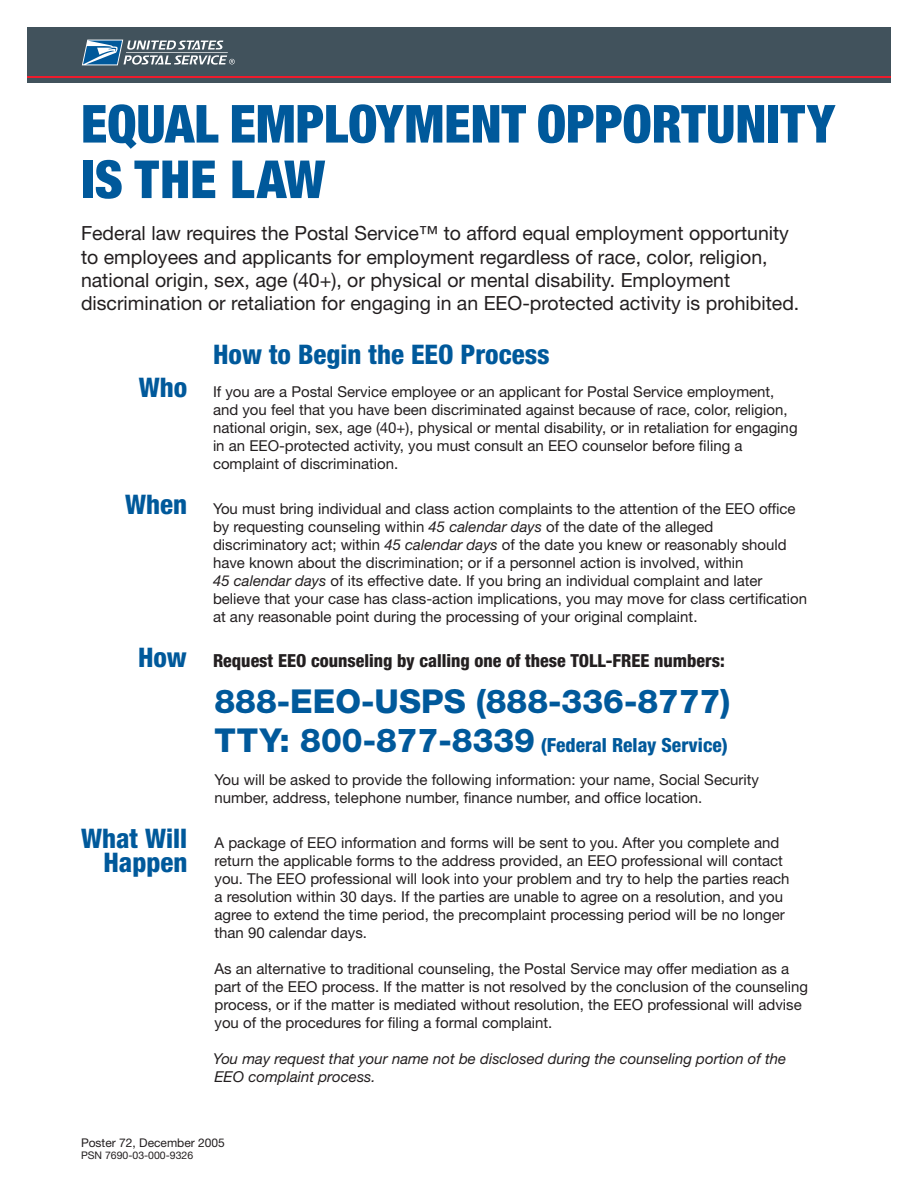
<style>
.page{position:relative;width:918px;height:1188px;background:#fff}
.page>*{position:absolute;margin:0;border:0;box-sizing:border-box;transform-origin:0 0}
.t1{font:900 condensed 52.5px/55.5px "Helvetica Neue LT Std";color:#00599b}
.t2{font:800 33px "Helvetica Neue LT Std";color:#00599b}
.t3{font:800 condensed 27px "Helvetica Neue LT Std";color:#00599b}
.t4{font:19.5px/23.4px "Helvetica Neue LT Std";color:#231f20}
.t5{font:800 condensed 19.5px "Helvetica Neue LT Std";color:#00599b}
.t6{font:800 condensed 18px "Helvetica Neue LT Std";color:#231f20}
.t7{font:15px/18px "Helvetica Neue LT Std";color:#231f20}
.t8{font:italic 15px/18px "Helvetica Neue LT Std";color:#231f20}
.t9{font:12px "Helvetica Neue LT Std";color:#231f20}
.t10{font:10.5px "Helvetica Neue LT Std";color:#231f20}
.s1{font-weight:800;font-stretch:condensed;font-size:27px;color:#00599b}
.s2{font-style:italic}
.s3{font-size:27px;color:#00599b}
.s4{font-stretch:normal;font-size:33px}
</style>
<div class="page">
<div style="left:27px;top:27px;width:864px;height:56px;background:#41525c"></div>
<svg style="left:82px;top:40px;width:153px;height:25px"></svg>
<hr style="left:27px;top:76px;width:864px;height:2px;background:#ee1b2c">
<h1 class="t1" style="left:81px;top:95px;width:755px">EQUAL EMPLOYMENT OPPORTUNITY<br>IS THE LAW</h1>
<p class="t4" style="left:81px;top:221px;width:720px">Federal law requires the Postal Service™ to afford equal employment opportunity to employees and applicants for employment regardless of race, color, religion, national origin, sex, age (40+), or physical or mental disability. Employment discrimination or retaliation for engaging in an EEO-protected activity is prohibited.</p>
<h3 class="t3" style="left:213px;top:338px;width:338px">How to Begin the EEO Process</h3>
<p class="t7" style="left:213px;top:382px;width:586px;text-indent:-74px"><span class="s1">Who</span> If you are a Postal Service employee or an applicant for Postal Service employment, and you feel that you have been discriminated against because of race, color, religion, national origin, sex, age (40+), physical or mental disability, or in retaliation for engaging in an EEO-protected activity, you must consult an EEO counselor before filing a complaint of discrimination.</p>
<p class="t7" style="left:213px;top:499px;width:596px;text-indent:-88px"><span class="s1">When</span> You must bring individual and class action complaints to the attention of the EEO office by requesting counseling within <span class="s2">45 calendar days</span> of the date of the alleged discriminatory act; within <span class="s2">45 calendar days</span> of the date you knew or reasonably should have known about the discrimination; or if a personnel action is involved, within<br><span class="s2">45 calendar days</span> of its effective date. If you bring an individual complaint and later believe that your case has class-action implications, you may move for class certification at any reasonable point during the processing of your original complaint.</p>
<p class="t6" style="left:138px;top:649px;width:588px"><span class="s3">How</span> Request EEO counseling by calling one of these TOLL-FREE numbers:</p>
<h2 class="t2" style="left:214px;top:682px;width:517px">888-EEO-USPS (888-336-8777)</h2>
<h3 class="t5" style="left:214px;top:733px;width:515px"><span class="s4">TTY: 800-877-8339</span> (Federal Relay Service)</h3>
<p class="t7" style="left:214px;top:771px;width:546px">You will be asked to provide the following information: your name, Social Security number, address, telephone number, finance number, and office location.</p>
<p class="t7" style="left:81px;top:834px;width:700px"><span class="s1">What Will</span> A package of EEO information and forms will be sent to you. After you complete and</p>
<p class="t7" style="left:104px;top:852px;width:681px"><span class="s1">Happen</span> return the applicable forms to the address provided, an EEO professional will contact</p>
<p class="t7" style="left:214px;top:870px;width:577px">you. The EEO professional will look into your problem and try to help the parties reach</p>
<p class="t7" style="left:214px;top:888px;width:570px">a resolution within 30 days. If the parties are unable to agree on a resolution, and you</p>
<p class="t7" style="left:214px;top:906px;width:572px">agree to extend the time period, the precomplaint processing period will be no longer</p>
<p class="t7" style="left:214px;top:924px;width:154px">than 90 calendar days.</p>
<p class="t7" style="left:214px;top:960px;width:595px">As an alternative to traditional counseling, the Postal Service may offer mediation as a part of the EEO process. If the matter is not resolved by the conclusion of the counseling process, or if the matter is mediated without resolution, the EEO professional will advise you of the procedures for filing a formal complaint.</p>
<p class="t8" style="left:213px;top:1050px;width:575px">You may request that your name not be disclosed during the counseling portion of the<br>EEO complaint process.</p>
<p class="t9" style="left:81px;top:1135px;width:145px">Poster 72, December 2005</p>
<p class="t10" style="left:81px;top:1149px;width:114px">PSN 7690-03-000-9326</p>
</div>
